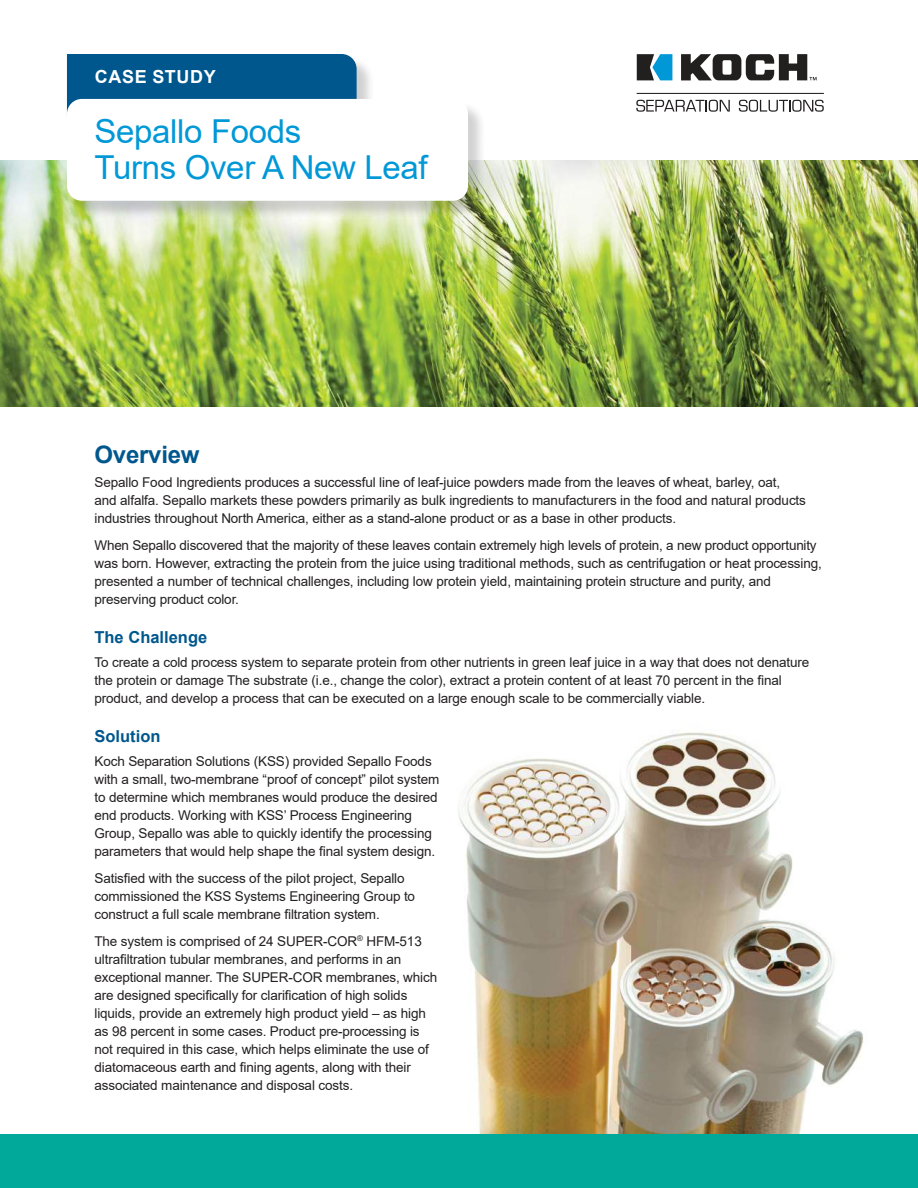
<style>
.page{position:relative;width:918px;height:1188px;background:#fff}
.page>*{position:absolute;margin:0;border:0;box-sizing:border-box;transform-origin:0 0}
.t1{font:33px/36px "Arial";letter-spacing:-.01em;color:#0098d7}
.t2{font:700 24px "Arial";letter-spacing:-.01em;color:#00578d}
.t3{font:700 18px "Arial";letter-spacing:.035em;color:#fff}
.t4{font:700 16.5px "Arial";color:#00578d}
.t5{font:13.5px/18px "Arial";letter-spacing:-.01em;color:#221f1f}
</style>
<div class="page">
<img style="left:0;top:161px;width:918px;height:246px">
<div style="left:69px;top:56px;width:306px;height:79px;background:#221f1f;opacity:.21"></div>
<div style="left:67px;top:54px;width:290px;height:56px;background:#00578d"></div>
<div style="left:69px;top:101px;width:418px;height:119px;background:#221f1f;opacity:.2"></div>
<div style="left:67px;top:99px;width:401px;height:102px;background:#fff;border-radius:15px"></div>
<img style="left:458px;top:732px;width:406px;height:402px">
<div style="left:0;top:1134px;width:918px;height:54px;background:#00a999"></div>
<svg style="left:681px;top:54px;width:136px;height:26px"></svg>
<svg style="left:637px;top:54px;width:35px;height:26px"></svg>
<svg style="left:636px;top:100px;width:94px;height:12px"></svg>
<svg style="left:739px;top:100px;width:85px;height:12px"></svg>
<hr style="left:637px;top:93px;width:187px;height:1px;background:#221f1f">
<h3 class="t3" style="left:95px;top:70px;width:123px">CASE STUDY</h3>
<h1 class="t1" style="left:94px;top:117px;width:335px">Sepallo Foods<br>Turns Over A New Leaf</h1>
<h2 class="t2" style="left:94px;top:446px;width:107px">Overview</h2>
<p class="t5" style="left:94px;top:474px;width:713px">Sepallo Food Ingredients produces a successful line of leaf-juice powders made from the leaves of wheat, barley, oat,<br>and alfalfa. Sepallo markets these powders primarily as bulk ingredients to manufacturers in the food and natural products industries throughout North America, either as a stand-alone product or as a base in other products.</p>
<p class="t5" style="left:94px;top:537px;width:729px">When Sepallo discovered that the majority of these leaves contain extremely high levels of protein, a new product opportunity was born. However, extracting the protein from the juice using traditional methods, such as centrifugation or heat processing, presented a number of technical challenges, including low protein yield, maintaining protein structure and purity, and preserving product color.</p>
<p class="t4" style="left:94px;top:631px;width:114px">The Challenge</p>
<p class="t5" style="left:94px;top:654px;width:717px">To create a cold process system to separate protein from other nutrients in green leaf juice in a way that does not denature the protein or damage The substrate (i.e., change the color), extract a protein content of at least 70 percent in the 昀椀nal product, and develop a process that can be executed on a large enough scale to be commercially viable.</p>
<p class="t4" style="left:94px;top:730px;width:68px">Solution</p>
<p class="t5" style="left:94px;top:753px;width:346px">Koch Separation Solutions (KSS) provided Sepallo Foods with a small, two-membrane “proof of concept” pilot system to determine which membranes would produce the desired end products. Working with KSS’ Process Engineering Group, Sepallo was able to quickly identify the processing parameters that would help shape the 昀椀nal system design.</p>
<p class="t5" style="left:94px;top:869px;width:322px">Satis昀椀ed with the success of the pilot project, Sepallo commissioned the KSS Systems Engineering Group to construct a full scale membrane 昀椀ltration system.</p>
<p class="t5" style="left:94px;top:933px;width:344px">The system is comprised of 24 SUPER-COR<sup>®</sup> HFM-513 ultra昀椀ltration tubular membranes, and performs in an exceptional manner. The SUPER-COR membranes, which are designed speci昀椀cally for clari昀椀cation of high solids liquids, provide an extremely high product yield – as high as 98 percent in some cases. Product pre-processing is not required in this case, which helps eliminate the use of diatomaceous earth and 昀椀ning agents, along with their associated maintenance and disposal costs.</p>
</div>
